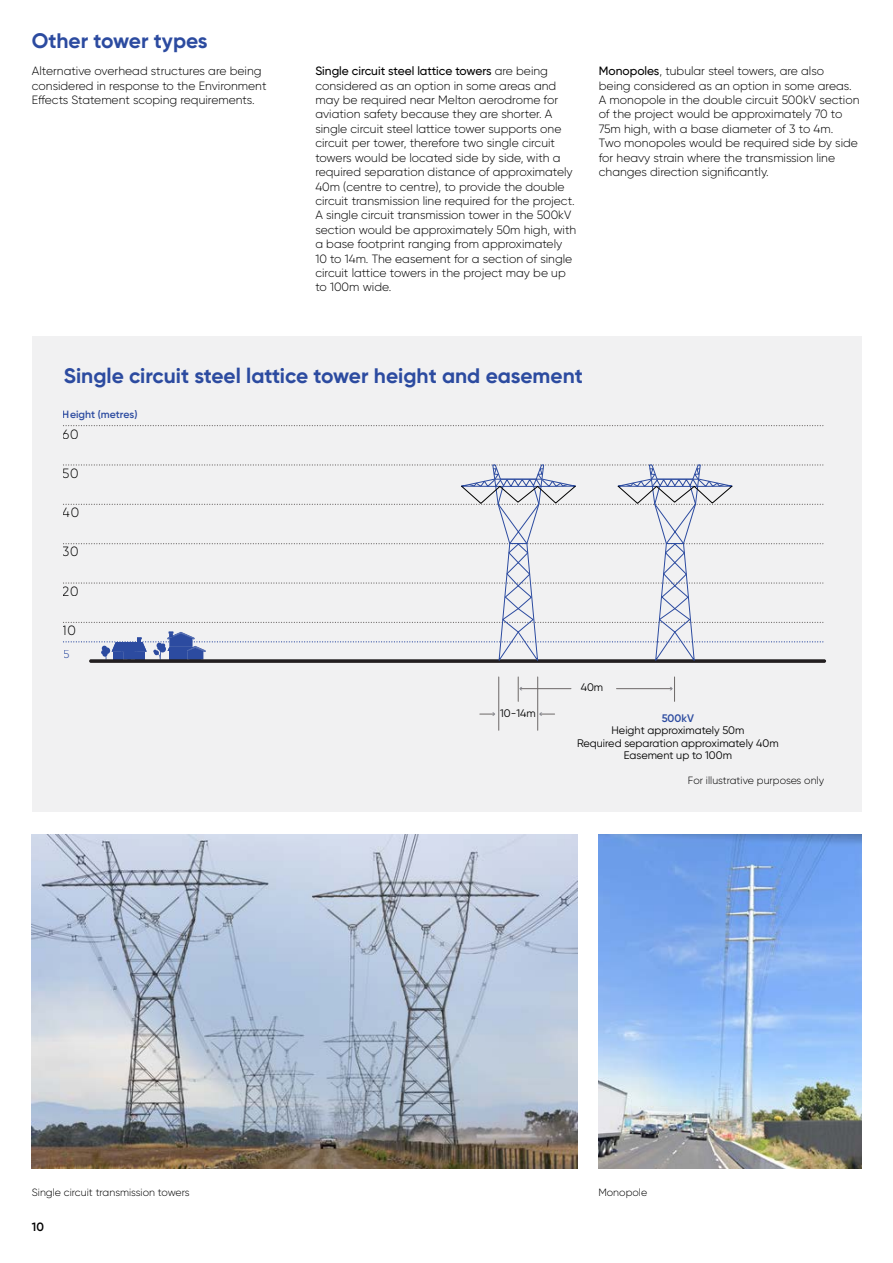
<style>
.page{position:relative;width:893px;height:1263px;background:#fff}
.page>*{position:absolute;margin:0;border:0;box-sizing:border-box;transform-origin:0 0}
.t1{font:700 21px "Gilroy";color:#2c4ba0}
.t2{font:300 13.35px "Gilroy";color:#000}
.t3{font:300 12px/14.4px "Gilroy";color:#000}
.t4{font:600 12px "Gilroy";color:#000}
.t5{font:300 11.7px "Gilroy";color:#2c4ba0}
.t6{font:10.95px/12.6px "Gilroy";color:#000;text-align:center}
.t7{font:600 10.95px "Gilroy";color:#2c4ba0}
.t8{font:300 10.5px "Gilroy";color:#000}
.t9{font:600 10.5px "Gilroy";color:#2c4ba0}
.s1{font-weight:500}
</style>
<div class="page">
<div style="left:32px;top:336px;width:829px;height:475px;background:#f1f1f2"></div>
<svg style="left:65px;top:425px;width:759px;height:1px"></svg>
<hr style="left:498px;top:677px;width:1px;height:53px;background:#6d6968">
<hr style="left:537px;top:677px;width:1px;height:53px;background:#6d6968">
<svg style="left:539px;top:712px;width:16px;height:4px"></svg>
<svg style="left:480px;top:712px;width:15px;height:4px"></svg>
<hr style="left:520px;top:688px;width:51px;height:1px;background:#6d6968">
<svg style="left:518px;top:677px;width:4px;height:24px"></svg>
<hr style="left:616px;top:688px;width:56px;height:1px;background:#6d6968">
<svg style="left:670px;top:677px;width:5px;height:24px"></svg>
<svg style="left:65px;top:464px;width:761px;height:199px"></svg>
<img style="left:598px;top:834px;width:263px;height:334px">
<img style="left:32px;top:834px;width:546px;height:334px">
<h1 class="t1" style="left:32px;top:28px;width:177px">Other tower types</h1>
<p class="t3" style="left:32px;top:64px;width:236px">Alternative overhead structures are being considered in response to the Environment<br>Effects Statement scoping requirements.</p>
<p class="t3" style="left:315px;top:64px;width:262px"><span class="s1">Single circuit steel lattice towers</span> are being considered as an option in some areas and may be required near Melton aerodrome for aviation safety because they are shorter. A single circuit steel lattice tower supports one circuit per tower, therefore two single circuit towers would be located side by side, with a required separation distance of approximately 40m (centre to centre), to provide the double circuit transmission line required for the project.<br>A single circuit transmission tower in the 500kV section would be approximately 50m high, with a base footprint ranging from approximately 10 to 14m. The easement for a section of single circuit lattice towers in the project may be up to 100m wide.</p>
<p class="t3" style="left:599px;top:64px;width:262px"><span class="s1">Monopoles</span>, tubular steel towers, are also<br>being considered as an option in some areas.<br>A monopole in the double circuit 500kV section of the project would be approximately 70 to 75m high, with a base diameter of 3 to 4m.<br>Two monopoles would be required side by side for heavy strain where the transmission line changes direction significantly.</p>
<h1 class="t1" style="left:64px;top:362px;width:521px">Single circuit steel lattice tower height and easement</h1>
<p class="t9" style="left:63px;top:408px;width:76px">Height (metres)</p>
<p class="t2" style="left:63px;top:426px;width:17px">60</p>
<p class="t2" style="left:63px;top:465px;width:17px">50</p>
<p class="t2" style="left:63px;top:504px;width:18px">40</p>
<p class="t2" style="left:63px;top:544px;width:17px">30</p>
<p class="t2" style="left:63px;top:583px;width:17px">20</p>
<p class="t2" style="left:63px;top:622px;width:14px">10</p>
<p class="t5" style="left:64px;top:647px;width:8px">5</p>
<p class="t6" style="left:500px;top:707px;width:37px">10-14m</p>
<p class="t6" style="left:581px;top:681px;width:24px">40m</p>
<p class="t7" style="left:662px;top:711px;width:34px">500kV</p>
<p class="t6" style="left:577px;top:724px;width:203px">Height approximately 50m<br>Required separation approximately 40m<br>Easement up to 100m</p>
<p class="t8" style="left:688px;top:774px;width:138px">For illustrative purposes only</p>
<p class="t8" style="left:32px;top:1185px;width:159px">Single circuit transmission towers</p>
<p class="t8" style="left:598px;top:1185px;width:50px">Monopole</p>
<p class="t4" style="left:32px;top:1219px;width:14px">10</p>
</div>
